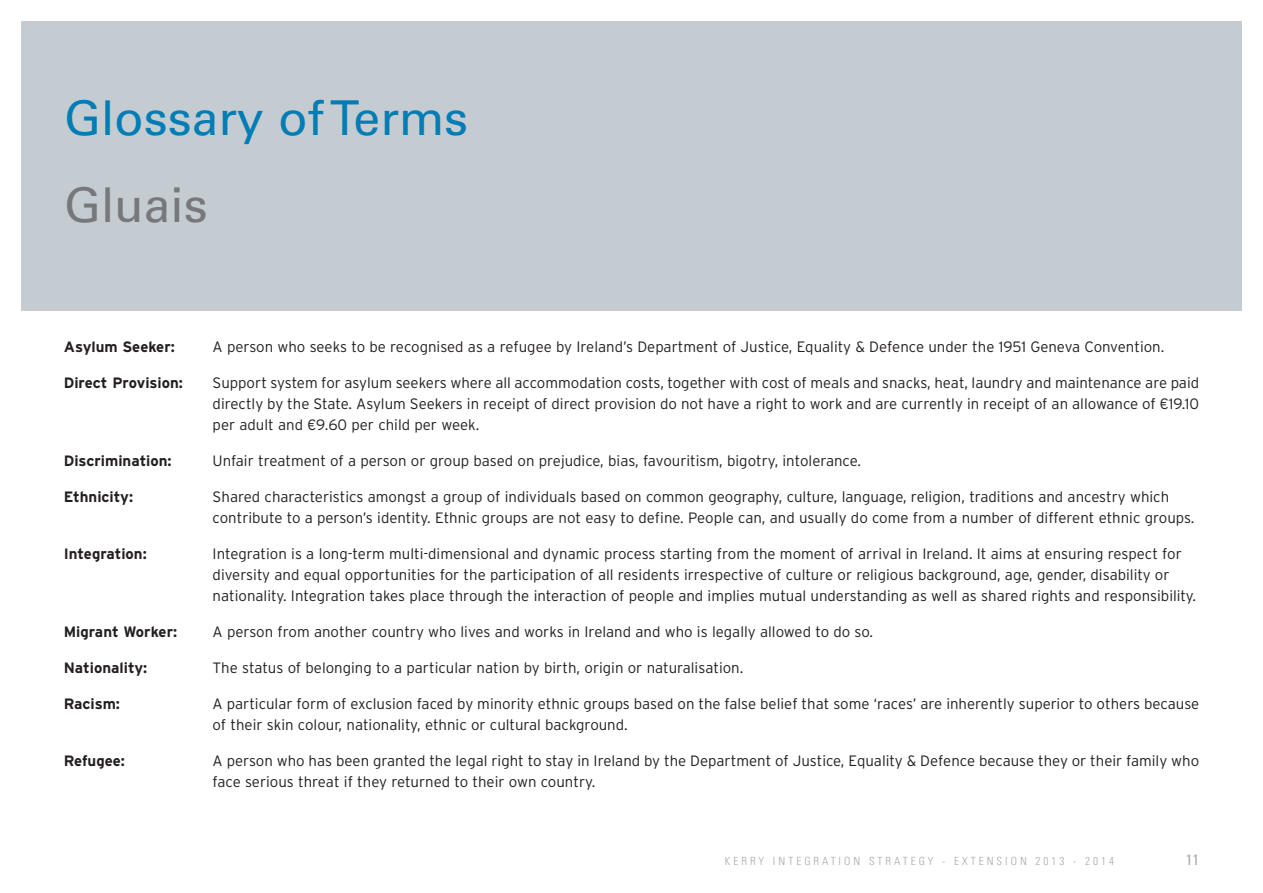
<style>
.page{position:relative;width:1263px;height:893px;background:#fff}
.page>*{position:absolute;margin:0;border:0;box-sizing:border-box;transform-origin:0 0}
.t1{font:48px "Univers";color:#007db4}
.t2{font:48px "Univers";color:#77787b}
.t3{font:300 15px/21px "Interstate";color:#231f20}
.t4{font:700 15px "Interstate";color:#231f20}
.t5{font:condensed 15px "Univers";color:#a7a9ac}
.t6{font:300 condensed 11.25px "Univers";letter-spacing:.265em;color:#a7a9ac}
</style>
<div class="page">
<div style="left:21px;top:21px;width:1221px;height:289px;background:#c5ccd1"></div>
<h1 class="t1" style="left:64px;top:100px;width:406px">Glossary of Terms</h1>
<h1 class="t2" style="left:64px;top:187px;width:145px">Gluais</h1>
<p class="t4" style="left:64px;top:341px;width:113px">Asylum Seeker:</p>
<p class="t3" style="left:213px;top:338px;width:953px">A person who seeks to be recognised as a refugee by Ireland’s Department of Justice, Equality &amp; Defence under the 1951 Geneva Convention.</p>
<p class="t4" style="left:64px;top:377px;width:121px">Direct Provision:</p>
<p class="t3" style="left:213px;top:374px;width:988px;text-align:justify">Support system for asylum seekers where all accommodation costs, together with cost of meals and snacks, heat, laundry and maintenance are paid directly by the State. Asylum Seekers in receipt of direct provision do not have a right to work and are currently in receipt of an allowance of €19.10 per adult and €9.60 per child per week.</p>
<p class="t4" style="left:64px;top:455px;width:109px">Discrimination:</p>
<p class="t3" style="left:213px;top:452px;width:650px">Unfair treatment of a person or group based on prejudice, bias, favouritism, bigotry, intolerance.</p>
<p class="t4" style="left:64px;top:491px;width:71px">Ethnicity:</p>
<p class="t3" style="left:213px;top:488px;width:983px">Shared characteristics amongst a group of individuals based on common geography, culture, language, religion, traditions and ancestry which contribute to a person’s identity. Ethnic groups are not easy to define. People can, and usually do come from a number of different ethnic groups.</p>
<p class="t4" style="left:64px;top:548px;width:85px">Integration:</p>
<p class="t3" style="left:213px;top:545px;width:985px">Integration is a long-term multi-dimensional and dynamic process starting from the moment of arrival in Ireland. It aims at ensuring respect for diversity and equal opportunities for the participation of all residents irrespective of culture or religious background, age, gender, disability or nationality. Integration takes place through the interaction of people and implies mutual understanding as well as shared rights and responsibility.</p>
<p class="t4" style="left:64px;top:626px;width:115px">Migrant Worker:</p>
<p class="t3" style="left:213px;top:623px;width:662px">A person from another country who lives and works in Ireland and who is legally allowed to do so.</p>
<p class="t4" style="left:64px;top:662px;width:85px">Nationality:</p>
<p class="t3" style="left:213px;top:659px;width:532px">The status of belonging to a particular nation by birth, origin or naturalisation.</p>
<p class="t4" style="left:64px;top:698px;width:58px">Racism:</p>
<p class="t3" style="left:213px;top:695px;width:988px">A particular form of exclusion faced by minority ethnic groups based on the false belief that some ‘races’ are inherently superior to others because of their skin colour, nationality, ethnic or cultural background.</p>
<p class="t4" style="left:64px;top:755px;width:63px">Refugee:</p>
<p class="t3" style="left:213px;top:752px;width:988px">A person who has been granted the legal right to stay in Ireland by the Department of Justice, Equality &amp; Defence because they or their family who face serious threat if they returned to their own country.</p>
<p class="t6" style="left:725px;top:857px;width:391px">KERRY INTEGRATION STRATEGY - EXTENSION 2013 - 2014</p>
<p class="t5" style="left:1186px;top:854px;width:15px">11</p>
</div>
